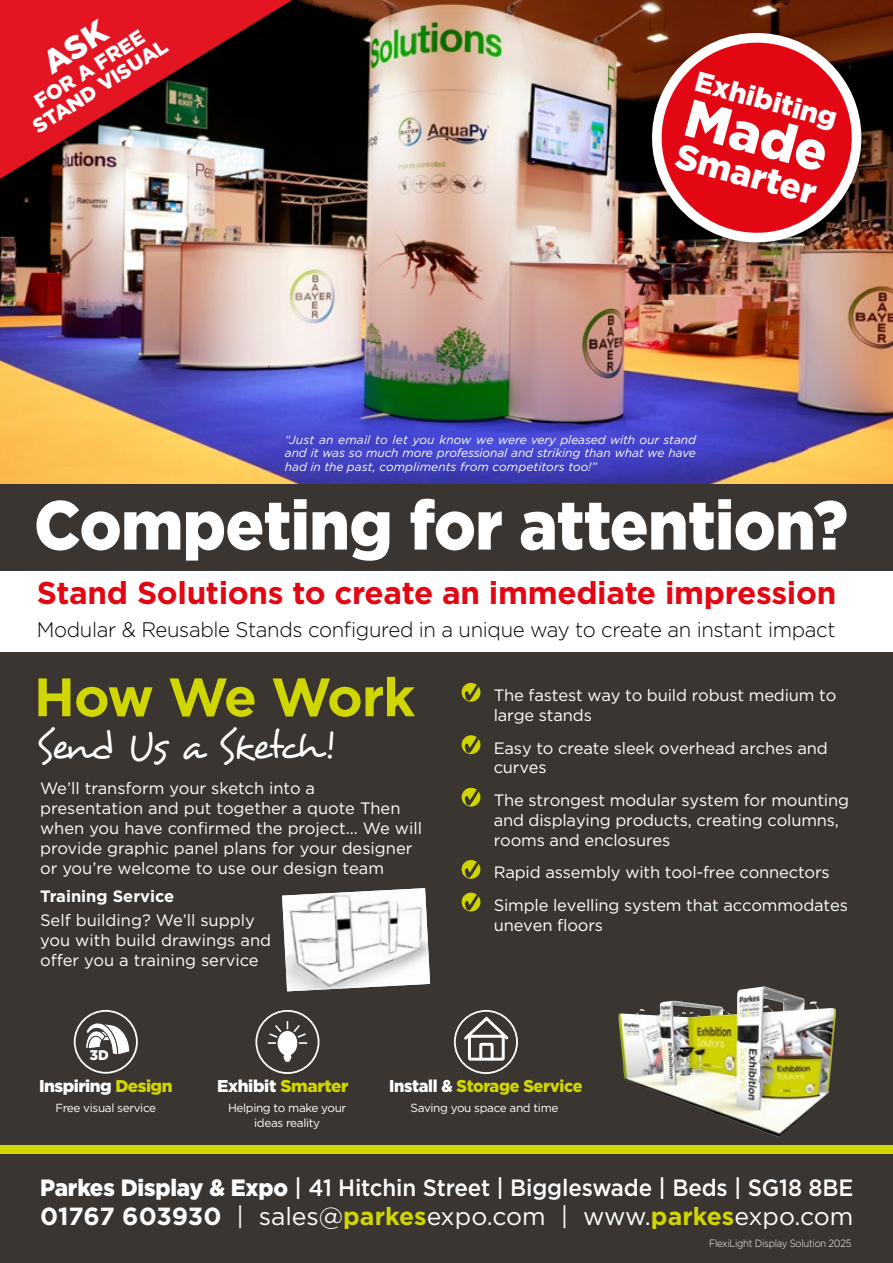
<style>
.page{position:relative;width:893px;height:1263px;background:#fff}
.page>*{position:absolute;margin:0;border:0;box-sizing:border-box;transform-origin:0 0}
.t1{font:900 69px "Gotham";letter-spacing:-.01em;color:#fff;scale:.93 1}
.t2{font:700 54px "Gotham";letter-spacing:-.035em;color:#cfd600}
.t3{font:900 52.95px "Gotham";color:#fff}
.t4{font:39.15px "Desyrel";letter-spacing:-.05em;color:#fff}
.t5{font:900 35.1px "Gotham";color:#fff}
.t6{font:700 31.5px "Gotham";letter-spacing:-.01em;color:#e30613}
.t7{font:900 28.05px "Gotham";color:#fff}
.t8{font:24.75px "Gotham";color:#fff}
.t9{font:500 23.55px "Gotham";letter-spacing:-.01em;color:#fff;scale:.95 1}
.t10{font:300 21px "Gotham";letter-spacing:-.015em;color:#000}
.t11{font:900 20.25px/20.2px "Gotham";color:#fff;text-align:center}
.t12{font:900 17.1px "Gotham";letter-spacing:-.03em;color:#fff}
.t13{font:900 17.1px "Gotham";letter-spacing:-.02em;color:#cfd600;scale:.95 1}
.t14{font:16.5px/19.8px "Gotham";letter-spacing:-.01em;color:#fff}
.t15{font:700 16.5px "Gotham";color:#fff}
.t16{font:900 14.1px "Gotham";color:#fff}
.t17{font:italic 12px/13.5px "Gotham";letter-spacing:.005em;color:#fff;text-align:justify}
.t18{font:11.7px "Gotham";letter-spacing:-.03em;color:#fff}
.t19{font:300 10.5px "Gotham";letter-spacing:-.025em;color:#fff;scale:.9 1}
.s1{color:#cfd600}
.s2{color:#fff}
.s3{font-weight:900}
.s4{font-weight:700}
.s5{font-weight:700;color:#cfd600}
</style>
<div class="page">
<div style="left:0;top:652px;width:893px;height:611px;background:#3a3531"></div>
<div style="left:0;top:1145px;width:893px;height:9px;background:#cfd600"></div>
<img style="left:0;top:0;width:893px;height:484px">
<img style="left:602px;top:0;width:291px;height:292px">
<div style="left:0;top:484px;width:893px;height:87px;background:#3a3531"></div>
<svg style="left:455px;top:1011px;width:62px;height:62px"></svg>
<svg style="left:461px;top:1014px;width:50px;height:48px"></svg>
<div style="left:454px;top:1010px;width:64px;height:64px;border:2px solid #fff;border-radius:50%"></div>
<div style="left:74px;top:1010px;width:64px;height:64px;border:2px solid #fff;border-radius:50%"></div>
<svg style="left:85px;top:1023px;width:45px;height:32px"></svg>
<div style="left:255px;top:1010px;width:64px;height:64px;border:2px solid #fff;border-radius:50%"></div>
<svg style="left:276px;top:1029px;width:23px;height:28px"></svg>
<div style="left:274px;top:1028px;width:27px;height:31px;border:3px solid #3a3531;border-radius:50%"></div>
<div style="left:284px;top:1053px;width:7px;height:8px;background:#fff;border-radius:4px"></div>
<svg style="left:267px;top:1021px;width:41px;height:23px"></svg>
<img style="left:618px;top:986px;width:218px;height:151px">
<div style="left:0;top:0;width:336px;height:202px;background:#000;opacity:.55"></div>
<svg style="left:0;top:0;width:292px;height:179px;background:#913135"></svg>
<svg style="left:462px;top:683px;width:18px;height:19px"></svg>
<svg style="left:462px;top:735px;width:18px;height:19px"></svg>
<svg style="left:462px;top:788px;width:18px;height:18px"></svg>
<svg style="left:462px;top:860px;width:18px;height:19px"></svg>
<svg style="left:462px;top:893px;width:18px;height:18px"></svg>
<img style="left:282px;top:888px;width:148px;height:103px">
<div style="left:40px;top:19px;width:71px;height:56px;background:#e31523"></div>
<p class="t11" style="left:18px;top:103px;width:157px;rotate:-33deg">FOR A FREE<br>STAND VISUAL</p>
<h3 class="t7" style="left:701px;top:62px;width:148px;rotate:15deg">Exhibiting</h3>
<h3 class="t3" style="left:696px;top:81px;width:147px;rotate:15deg">Made</h3>
<h3 class="t5" style="left:683px;top:132px;width:146px;rotate:15deg">Smarter</h3>
<p class="t17" style="left:285px;top:432px;width:413px">“Just an email to let you know we were very pleased with our stand and it was so much more professional and striking than what we have had in the past, compliments from competitors too!”</p>
<h1 class="t1" style="left:34px;top:478px;width:877px">Competing for attention?</h1>
<h3 class="t6" style="left:37px;top:571px;width:801px">Stand Solutions to create an immediate impression</h3>
<p class="t10" style="left:37px;top:616px;width:800px">Modular &amp; Reusable Stands configured in a unique way to create an instant impact</p>
<h2 class="t2" style="left:34px;top:661px;width:383px">How We Work</h2>
<h3 class="t4" style="left:35px;top:722px;width:301px">Send Us a Sketch!</h3>
<p class="t14" style="left:40px;top:778px;width:383px">We’ll transform your sketch into a presentation and put together a quote Then when you have confirmed the project... We will provide graphic panel plans for your designer or you’re welcome to use our design team</p>
<p class="t15" style="left:40px;top:885px;width:136px">Training Service</p>
<p class="t14" style="left:40px;top:910px;width:233px">Self building? We’ll supply you with build drawings and offer you a training service</p>
<p class="t16" style="left:90px;top:1045px;width:21px">3D</p>
<p class="t14" style="left:494px;top:685px;width:344px">The fastest way to build robust medium to large stands</p>
<p class="t14" style="left:494px;top:737px;width:336px">Easy to create sleek overhead arches and curves</p>
<p class="t14" style="left:494px;top:790px;width:357px">The strongest modular system for mounting and displaying products, creating columns, rooms and enclosures</p>
<p class="t14" style="left:494px;top:856px;width:356px;line-height:32.7px">Rapid assembly with tool-free connectors<br>Simple levelling system that accommodates</p>
<p class="t14" style="left:494px;top:915px;width:111px">uneven floors</p>
<p class="t12" style="left:39px;top:1074px;width:135px">Inspiring <span class="s1">Design</span></p>
<p class="t18" style="left:55px;top:1100px;width:102px">Free visual service</p>
<p class="t12" style="left:217px;top:1074px;width:133px">Exhibit <span class="s1">Smarter</span></p>
<p class="t13" style="left:389px;top:1074px;width:205px"><span class="s2">Install &amp;</span> Storage Service</p>
<p class="t18" style="left:228px;top:1100px;width:120px">Helping to make your</p>
<p class="t18" style="left:411px;top:1100px;width:149px">Saving you space and time</p>
<p class="t18" style="left:254px;top:1115px;width:67px">ideas reality</p>
<h3 class="t9" style="left:40px;top:1173px;width:857px"><span class="s3">Parkes Display &amp; Expo</span> | 41 Hitchin Street | Biggleswade | Beds | SG18 8BE</h3>
<h3 class="t8" style="left:40px;top:1200px;width:815px"><span class="s4">01767 603930</span> | sales@<span class="s5">parkes</span>expo.com | www.<span class="s5">parkes</span>expo.com</h3>
<p class="t19" style="left:709px;top:1236px;width:160px">FlexiLight Display Solution 2025</p>
</div>
